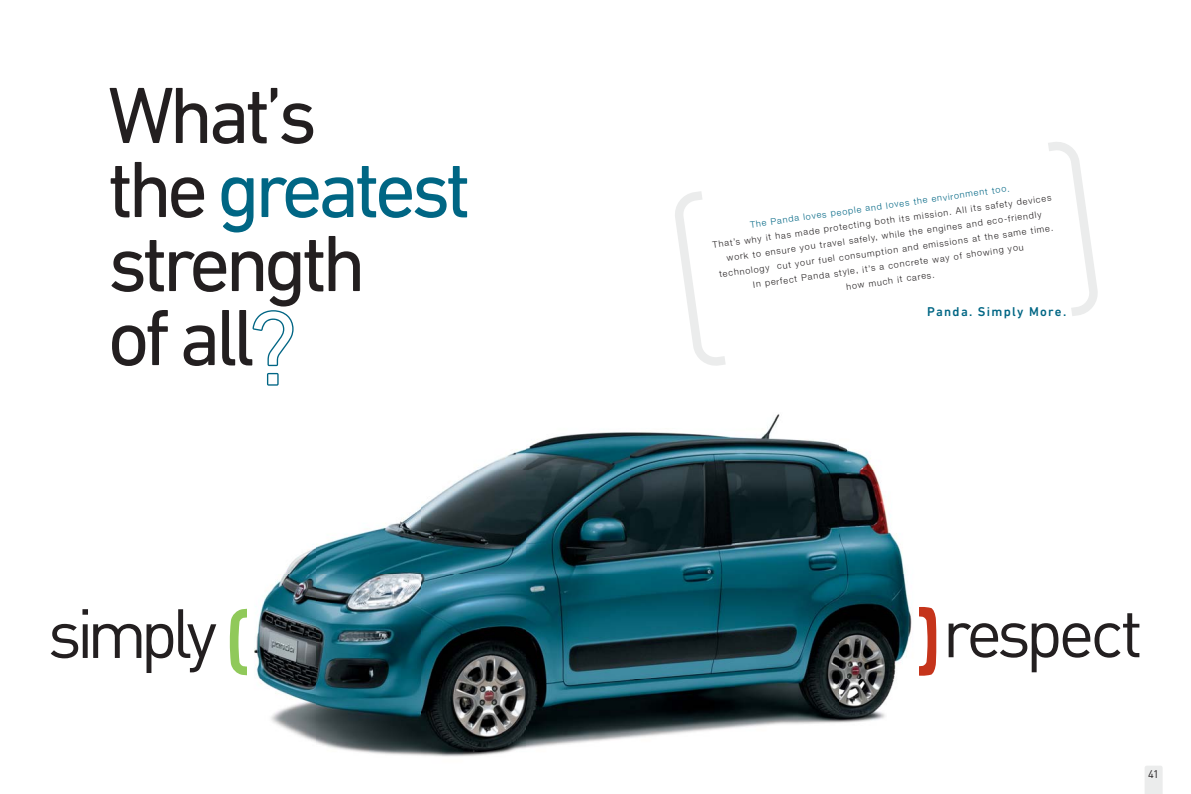
<style>
.page{position:relative;width:1191px;height:794px;background:#fff}
.page>*{position:absolute;margin:0;border:0;box-sizing:border-box;transform-origin:0 0}
.t1{font:81px/74px "DIN Next LT Pro";letter-spacing:-.065em;color:#231f20}
.t2{font:68.4px "DIN";letter-spacing:-.08em;color:#231f20}
.t3{font:500 13px "DIN Next LT Pro";letter-spacing:.1em;color:#006684}
.t4{font:11px "DIN";color:#231f20}
.t5{font:300 9px/15px "Helvetica Neue LT Pro";color:#231f20;text-align:center}
.t6{font:300 9px "Helvetica Neue LT Pro";color:#006684}
.s1{color:#006684}
</style>
<div class="page">
<svg style="left:1145px;top:766px;width:17px;height:28px"></svg>
<img style="left:246px;top:414px;width:691px;height:343px">
<svg style="left:1048px;top:142px;width:50px;height:174px"></svg>
<svg style="left:675px;top:191px;width:50px;height:175px"></svg>
<svg style="left:252px;top:310px;width:41px;height:76px"></svg>
<svg style="left:919px;top:606px;width:17px;height:70px"></svg>
<svg style="left:229px;top:608px;width:17px;height:68px"></svg>
<h1 class="t1" style="left:108px;top:87px;width:365px">What’s<br>the <span class="s1">greatest </span>strength<br>of all</h1>
<p class="t6" style="left:749px;top:221px;width:263px;rotate:-8deg">The Panda loves people and loves the environment too.</p>
<p class="t5" style="left:712px;top:239px;width:343px;rotate:-8deg">That’s why it has made protecting both its mission. All its safety devices work to ensure you travel safely, while the engines and eco-friendly technology cut your fuel consumption and emissions at the same time.<br>In perfect Panda style, it’s a concrete way of showing you<br>how much it cares.</p>
<h3 class="t3" style="left:927px;top:307px;width:140px">Panda. Simply More.</h3>
<h2 class="t2" style="left:48px;top:609px;width:171px">simply</h2>
<h2 class="t2" style="left:942px;top:608px;width:202px">respect</h2>
<p class="t4" style="left:1148px;top:770px;width:12px">41</p>
</div>
